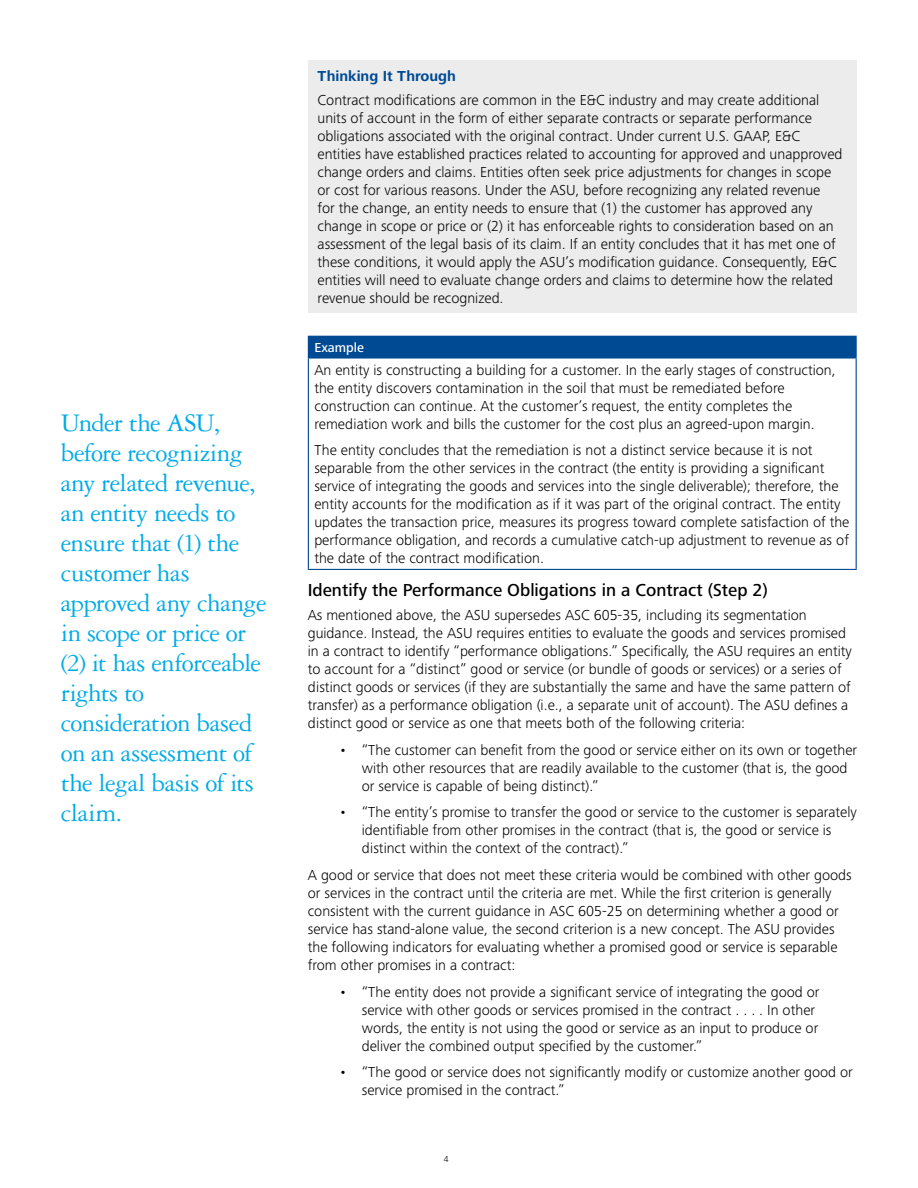
<style>
.page{position:relative;width:918px;height:1188px;background:#fff}
.page>*{position:absolute;margin:0;border:0;box-sizing:border-box;transform-origin:0 0}
.t1{font:27px/30px "Garamond 3 LT Std";letter-spacing:-.02em;color:#00aae7}
.t2{font:500 18px "Frutiger Next Pro";color:#000}
.t3{font:300 15px/18px "Frutiger Next Pro";color:#000}
.t4{font:700 15px "Frutiger Next Pro";color:#004a94}
.t5{font:500 13.5px "Frutiger Next Pro";color:#fff}
.t6{font:300 9px "Frutiger Next Pro";color:#000}
</style>
<div class="page">
<div style="left:308px;top:61px;width:549px;height:252px;background:#ececed"></div>
<div style="left:308px;top:336px;width:548px;height:22px;background:#004a94"></div>
<hr style="left:308px;top:336px;width:549px;height:1px;background:#004a94">
<svg style="left:856px;top:337px;width:1px;height:20px"></svg>
<hr style="left:308px;top:357px;width:549px;height:2px;background:#004a94">
<hr style="left:308px;top:359px;width:1px;height:210px;background:#004a94">
<hr style="left:856px;top:359px;width:1px;height:210px;background:#004a94">
<hr style="left:308px;top:569px;width:549px;height:1px;background:#004a94">
<p class="t1" style="left:61px;top:408px;width:207px">Under the ASU, before recognizing any related revenue, an entity needs to ensure that (1) the customer has approved any change in scope or price or (2) it has enforceable rights to consideration based on an assessment of the legal basis of its claim.</p>
<p class="t4" style="left:318px;top:68px;width:140px">Thinking It Through</p>
<p class="t3" style="left:318px;top:91px;width:526px">Contract modifications are common in the E&amp;C industry and may create additional units of account in the form of either separate contracts or separate performance obligations associated with the original contract. Under current U.S. GAAP, E&amp;C entities have established practices related to accounting for approved and unapproved change orders and claims. Entities often seek price adjustments for changes in scope or cost for various reasons. Under the ASU, before recognizing any related revenue<br>for the change, an entity needs to ensure that (1) the customer has approved any change in scope or price or (2) it has enforceable rights to consideration based on an assessment of the legal basis of its claim. If an entity concludes that it has met one of these conditions, it would apply the ASU’s modification guidance. Consequently, E&amp;C entities will need to evaluate change orders and claims to determine how the related revenue should be recognized.</p>
<p class="t5" style="left:314px;top:340px;width:51px">Example</p>
<p class="t3" style="left:314px;top:361px;width:523px">An entity is constructing a building for a customer. In the early stages of construction, the entity discovers contamination in the soil that must be remediated before construction can continue. At the customer’s request, the entity completes the remediation work and bills the customer for the cost plus an agreed-upon margin.</p>
<p class="t3" style="left:314px;top:441px;width:537px">The entity concludes that the remediation is not a distinct service because it is not separable from the other services in the contract (the entity is providing a significant service of integrating the goods and services into the single deliverable); therefore, the entity accounts for the modification as if it was part of the original contract. The entity updates the transaction price, measures its progress toward complete satisfaction of the performance obligation, and records a cumulative catch-up adjustment to revenue as of the date of the contract modification.</p>
<p class="t2" style="left:308px;top:580px;width:462px">Identify the Performance Obligations in a Contract (Step 2)</p>
<p class="t3" style="left:308px;top:606px;width:546px">As mentioned above, the ASU supersedes ASC 605-35, including its segmentation guidance. Instead, the ASU requires entities to evaluate the goods and services promised in a contract to identify “performance obligations.” Specifically, the ASU requires an entity to account for a “distinct” good or service (or bundle of goods or services) or a series of distinct goods or services (if they are substantially the same and have the same pattern of transfer) as a performance obligation (i.e., a separate unit of account). The ASU defines a distinct good or service as one that meets both of the following criteria:</p>
<p class="t3" style="left:362px;top:741px;width:497px;text-indent:-22px">• “The customer can benefit from the good or service either on its own or together with other resources that are readily available to the customer (that is, the good or service is capable of being distinct).”</p>
<p class="t3" style="left:362px;top:803px;width:497px;text-indent:-22px">• “The entity’s promise to transfer the good or service to the customer is separately identifiable from other promises in the contract (that is, the good or service is distinct within the context of the contract).”</p>
<p class="t3" style="left:308px;top:866px;width:546px">A good or service that does not meet these criteria would be combined with other goods or services in the contract until the criteria are met. While the first criterion is generally consistent with the current guidance in ASC 605-25 on determining whether a good or service has stand-alone value, the second criterion is a new concept. The ASU provides the following indicators for evaluating whether a promised good or service is separable from other promises in a contract:</p>
<p class="t3" style="left:362px;top:983px;width:459px;text-indent:-22px">• “The entity does not provide a significant service of integrating the good or service with other goods or services promised in the contract . . . . In other words, the entity is not using the good or service as an input to produce or deliver the combined output specified by the customer.”</p>
<p class="t3" style="left:362px;top:1063px;width:493px;text-indent:-22px">• “The good or service does not significantly modify or customize another good or service promised in the contract.”</p>
<p class="t6" style="left:444px;top:1154px;width:6px">4</p>
</div>
